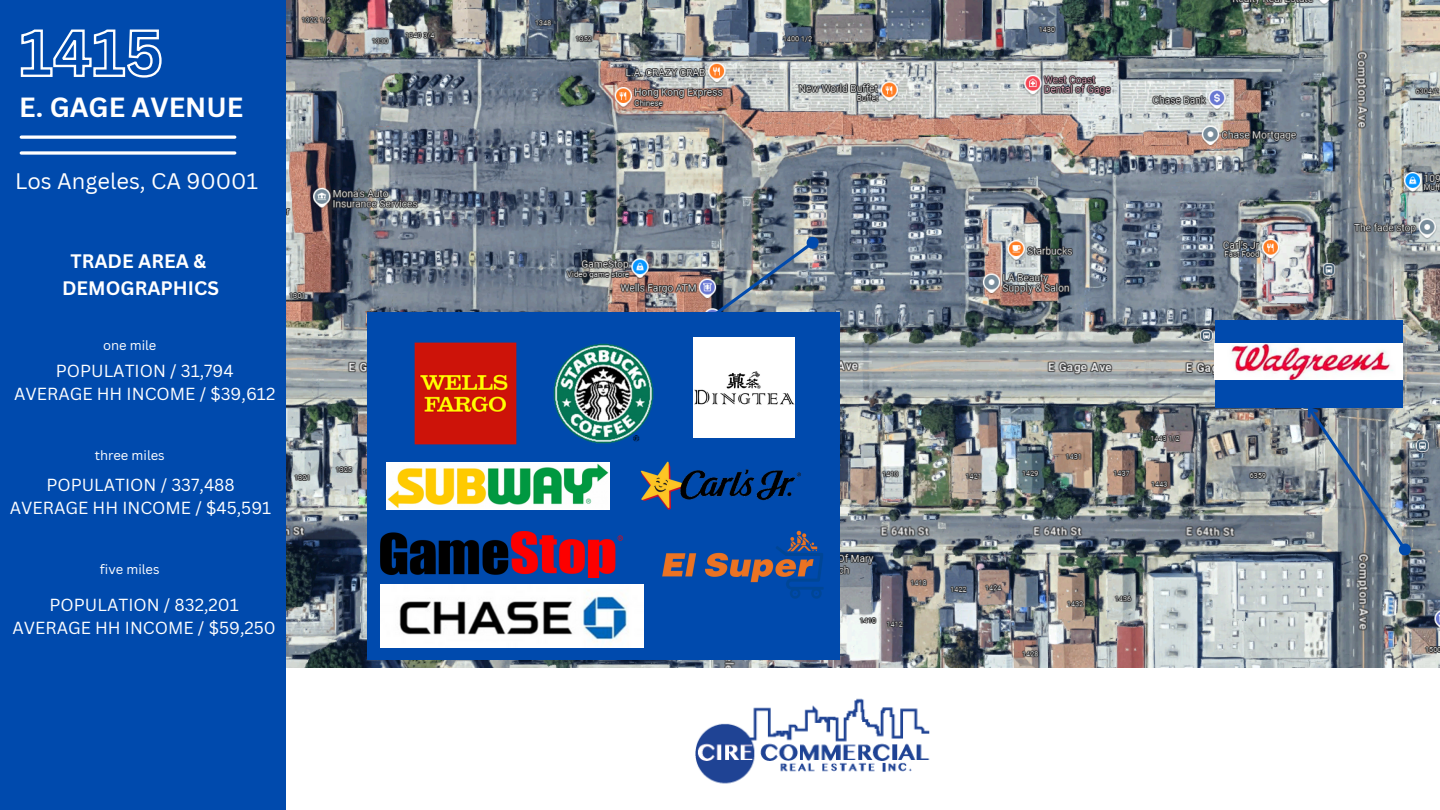
<style>
.page{position:relative;width:1440px;height:810px;background:#fff}
.page>*{position:absolute;margin:0;border:0;box-sizing:border-box;transform-origin:0 0}
.t1{font:700 27px "Canva Sans";color:#fff}
.t2{font:21.9px "Canva Sans";color:#fff}
.t3{font:700 19px/26.2px "Canva Sans";color:#fff;text-align:center}
.t4{font:17px/23.2px "Canva Sans";color:#fff;text-align:center}
.t5{font:13px "Canva Sans";color:#fff}
</style>
<div class="page">
<img style="left:285px;top:0;width:1155px;height:668px">
<div style="left:0;top:0;width:285px;height:810px;background:#004aad"></div>
<img style="left:695px;top:698px;width:235px;height:86px">
<div style="left:368px;top:312px;width:471px;height:347px;background:#004aad"></div>
<img style="left:654px;top:232px;width:169px;height:131px">
<div style="left:1215px;top:320px;width:187px;height:87px;background:#004aad"></div>
<svg style="left:21px;top:135px;width:214px;height:4px"></svg>
<svg style="left:20px;top:29px;width:142px;height:49px"></svg>
<svg style="left:21px;top:151px;width:214px;height:4px"></svg>
<img style="left:554px;top:343px;width:99px;height:100px">
<img style="left:414px;top:342px;width:103px;height:103px">
<img style="left:387px;top:462px;width:222px;height:47px">
<img style="left:380px;top:532px;width:242px;height:45px">
<img style="left:694px;top:337px;width:100px;height:101px">
<img style="left:380px;top:584px;width:263px;height:64px">
<img style="left:640px;top:461px;width:161px;height:49px">
<img style="left:1214px;top:343px;width:188px;height:36px">
<svg style="left:1299px;top:400px;width:116px;height:160px;background:#7c8895"></svg>
<img style="left:662px;top:522px;width:179px;height:88px">
<p class="t1" style="left:19px;top:88px;width:226px">E. GAGE AVENUE</p>
<p class="t2" style="left:15px;top:165px;width:245px">Los Angeles, CA 90001</p>
<p class="t3" style="left:62px;top:248px;width:158px">TRADE AREA &amp;<br>DEMOGRAPHICS</p>
<p class="t5" style="left:103px;top:336px;width:55px">one mile</p>
<p class="t4" style="left:14px;top:359px;width:263px">POPULATION / 31,794<br>AVERAGE HH INCOME / $39,612</p>
<p class="t5" style="left:95px;top:446px;width:72px">three miles</p>
<h2 class="t4" style="left:10px;top:473px;width:263px">POPULATION / 337,488<br>AVERAGE HH INCOME / $45,591</h2>
<h1 class="t5" style="left:100px;top:560px;width:61px">five miles</h1>
<p class="t4" style="left:12px;top:593px;width:265px">POPULATION / 832,201<br>AVERAGE HH INCOME / $59,250</p>
</div>
